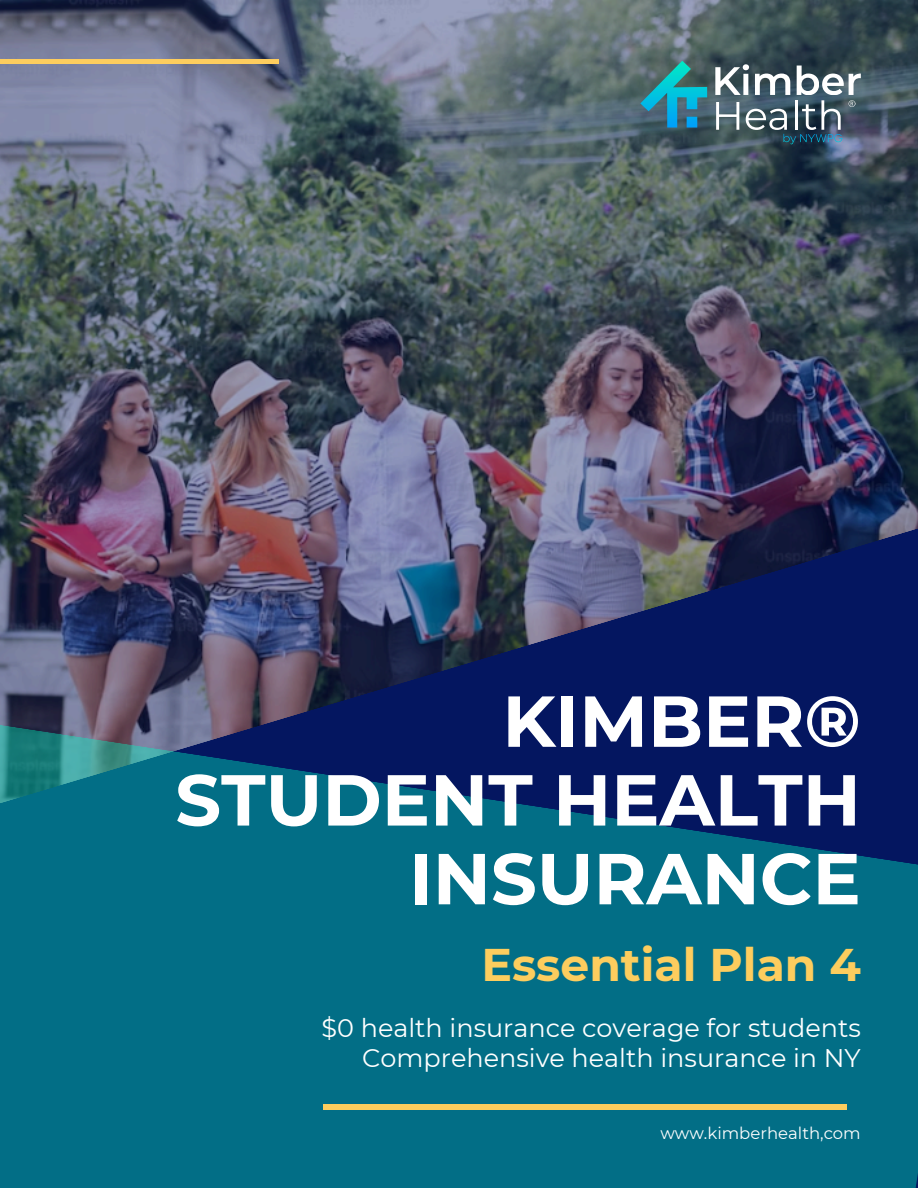
<style>
.page{position:relative;width:918px;height:1188px;background:#fff}
.page>*{position:absolute;margin:0;border:0;box-sizing:border-box;transform-origin:0 0}
.t1{font:700 72px/78.8px "Montserrat";color:#fff;text-align:right}
.t2{font:700 45.75px "Montserrat";color:#fdcd5e}
.t3{font:25.5px/30.3px "Montserrat";color:#fff;text-align:right}
.t4{font:16.5px "Montserrat";color:#fff}
</style>
<div class="page">
<img style="left:0;top:0;width:918px;height:722px">
<svg style="left:0;top:722px;width:918px;height:466px;fill:#026e86"></svg>
<div style="left:323px;top:1104px;width:524px;height:6px;background:#fdcd5e"></div>
<div style="left:0;top:59px;width:279px;height:5px;background:#fdcd5e"></div>
<svg style="left:640px;top:61px;width:67px;height:67px"></svg>
<div style="left:687px;top:117px;width:10px;height:11px;background:#00a4f6"></div>
<svg style="left:715px;top:64px;width:146px;height:80px"></svg>
<p class="t1" style="left:175px;top:682px;width:687px">KIMBER®<br>STUDENT HEALTH<br>INSURANCE</p>
<p class="t2" style="left:481px;top:937px;width:381px">Essential Plan 4</p>
<p class="t3" style="left:322px;top:1013px;width:541px">$0 health insurance coverage for students<br>Comprehensive health insurance in NY</p>
<p class="t4" style="left:660px;top:1123px;width:202px">www.kimberhealth,com</p>
</div>
